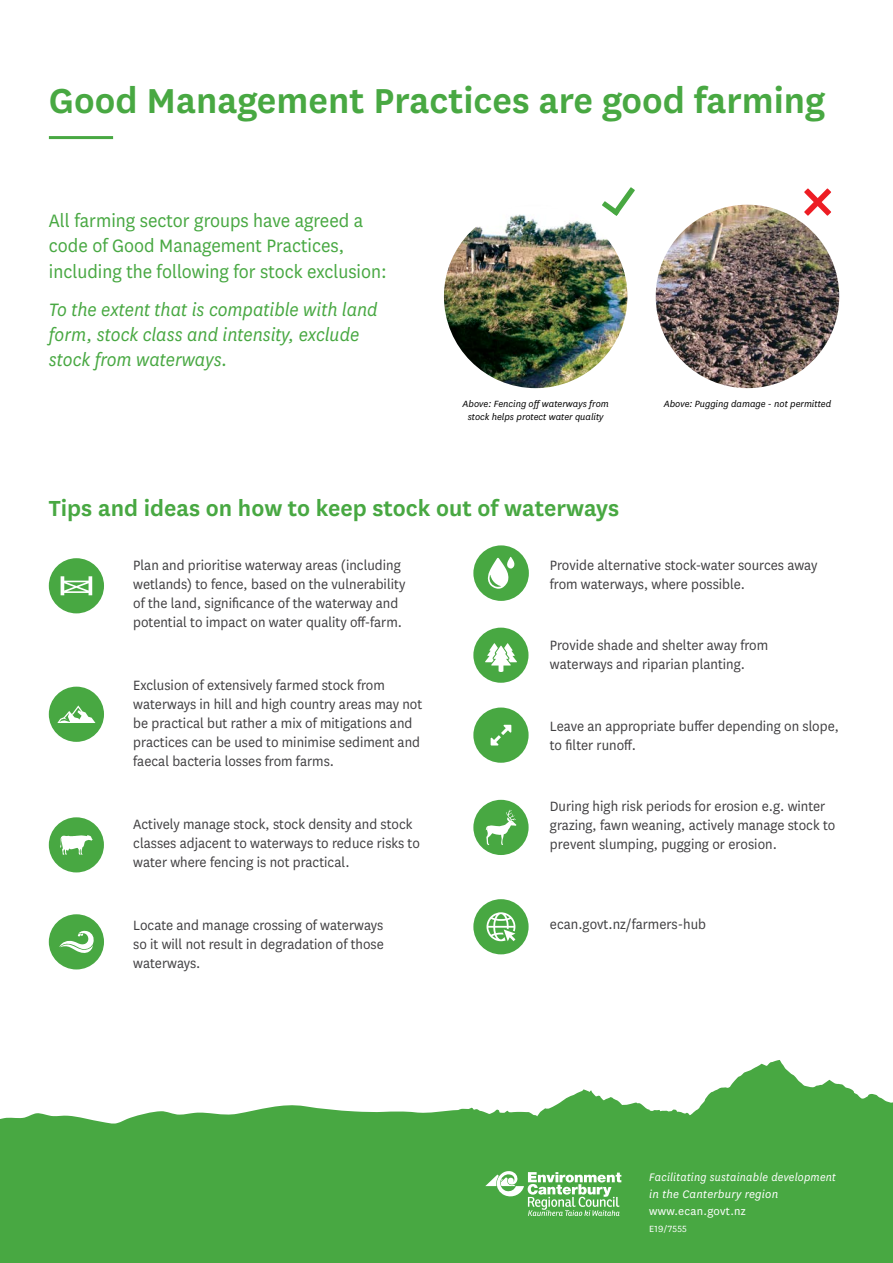
<style>
.page{position:relative;width:893px;height:1263px;background:#fff}
.page>*{position:absolute;margin:0;border:0;box-sizing:border-box;transform-origin:0 0}
.t1{font:600 40.5px "National";color:#48a842}
.t2{font:600 25.5px "National";color:#48a842}
.t3{font:21px/25.2px "National";color:#48a842;scale:.95 1}
.t4{font:italic 21px/25.2px "National";color:#48a842;scale:.95 1}
.t5{font:15.75px/18.9px "National";color:#414042;scale:.95 1}
.t6{font:italic 12.75px/17.2px "National";letter-spacing:.02em;color:#fff;scale:.95 1}
.t7{font:12.75px "National";letter-spacing:.02em;color:#fff}
.t8{font:italic 10.5px "National";color:#000}
.t9{font:10.5px "National";letter-spacing:.02em;color:#fff}
</style>
<div class="page">
<svg style="left:0;top:1060px;width:893px;height:203px;fill:#48a842"></svg>
<hr style="left:49px;top:136px;width:64px;height:3px;background:#48a842">
<svg style="left:485px;top:1170px;width:136px;height:46px"></svg>
<div style="left:473px;top:628px;width:55px;height:55px;background:#48a842;border-radius:50%"></div>
<svg style="left:485px;top:643px;width:32px;height:29px"></svg>
<div style="left:473px;top:545px;width:56px;height:56px;background:#48a842;border-radius:50%"></div>
<svg style="left:488px;top:557px;width:26px;height:32px"></svg>
<div style="left:49px;top:817px;width:55px;height:55px;background:#48a842;border-radius:50%"></div>
<svg style="left:60px;top:835px;width:33px;height:20px"></svg>
<img style="left:444px;top:205px;width:183px;height:183px;border-radius:92px">
<svg style="left:804px;top:188px;width:27px;height:28px"></svg>
<svg style="left:602px;top:187px;width:33px;height:29px"></svg>
<div style="left:473px;top:707px;width:56px;height:56px;background:#48a842;border-radius:50%"></div>
<svg style="left:491px;top:725px;width:20px;height:20px"></svg>
<div style="left:473px;top:800px;width:56px;height:55px;background:#48a842;border-radius:50%"></div>
<svg style="left:486px;top:810px;width:30px;height:35px"></svg>
<div style="left:49px;top:914px;width:55px;height:55px;background:#48a842;border-radius:50%"></div>
<svg style="left:59px;top:930px;width:35px;height:23px"></svg>
<div style="left:49px;top:558px;width:55px;height:55px;background:#48a842;border-radius:50%"></div>
<svg style="left:61px;top:576px;width:31px;height:19px"></svg>
<div style="left:49px;top:687px;width:55px;height:55px;background:#48a842;border-radius:50%"></div>
<svg style="left:57px;top:705px;width:38px;height:18px"></svg>
<div style="left:473px;top:899px;width:56px;height:55px;background:#48a842;border-radius:50%"></div>
<svg style="left:486px;top:912px;width:29px;height:29px"></svg>
<img style="left:656px;top:205px;width:183px;height:183px;border-radius:92px">
<h1 class="t1" style="left:49px;top:73px;width:778px">Good Management Practices are good farming</h1>
<h3 class="t3" style="left:49px;top:207px;width:357px">All farming sector groups have agreed a code of Good Management Practices, including the following for stock exclusion:</h3>
<h3 class="t4" style="left:49px;top:296px;width:348px">To the extent that is compatible with land form, stock class and intensity, exclude stock from waterways.</h3>
<p class="t8" style="left:463px;top:397px;width:148px">Above: Fencing off waterways from</p>
<p class="t8" style="left:664px;top:397px;width:169px">Above: Pugging damage - not permitted</p>
<p class="t8" style="left:468px;top:410px;width:137px">stock helps protect water quality</p>
<h2 class="t2" style="left:49px;top:491px;width:572px">Tips and ideas on how to keep stock out of waterways</h2>
<p class="t5" style="left:133px;top:555px;width:288px">Plan and prioritise waterway areas (including wetlands) to fence, based on the vulnerability of the land, significance of the waterway and potential to impact on water quality off-farm.</p>
<p class="t5" style="left:133px;top:675px;width:306px">Exclusion of extensively farmed stock from waterways in hill and high country areas may not be practical but rather a mix of mitigations and practices can be used to minimise sediment and faecal bacteria losses from farms.</p>
<p class="t5" style="left:133px;top:814px;width:303px">Actively manage stock, stock density and stock classes adjacent to waterways to reduce risks to water where fencing is not practical.</p>
<p class="t5" style="left:133px;top:915px;width:265px;text-align:justify">Locate and manage crossing of waterways so it will not result in degradation of those waterways.</p>
<p class="t5" style="left:550px;top:555px;width:283px">Provide alternative stock-water sources away from waterways, where possible.</p>
<p class="t5" style="left:550px;top:635px;width:231px">Provide shade and shelter away from waterways and riparian planting.</p>
<p class="t5" style="left:550px;top:716px;width:306px">Leave an appropriate buffer depending on slope, to filter runoff.</p>
<p class="t5" style="left:550px;top:796px;width:302px">During high risk periods for erosion e.g. winter grazing, fawn weaning, actively manage stock to prevent slumping, pugging or erosion.</p>
<p class="t5" style="left:550px;top:914px;width:166px">ecan.govt.nz/farmers-hub</p>
<p class="t6" style="left:649px;top:1168px;width:198px">Facilitating sustainable development in the Canterbury region</p>
<p class="t7" style="left:649px;top:1203px;width:98px">www.ecan.govt.nz</p>
<p class="t9" style="left:649px;top:1221px;width:39px">E19/7555</p>
</div>
